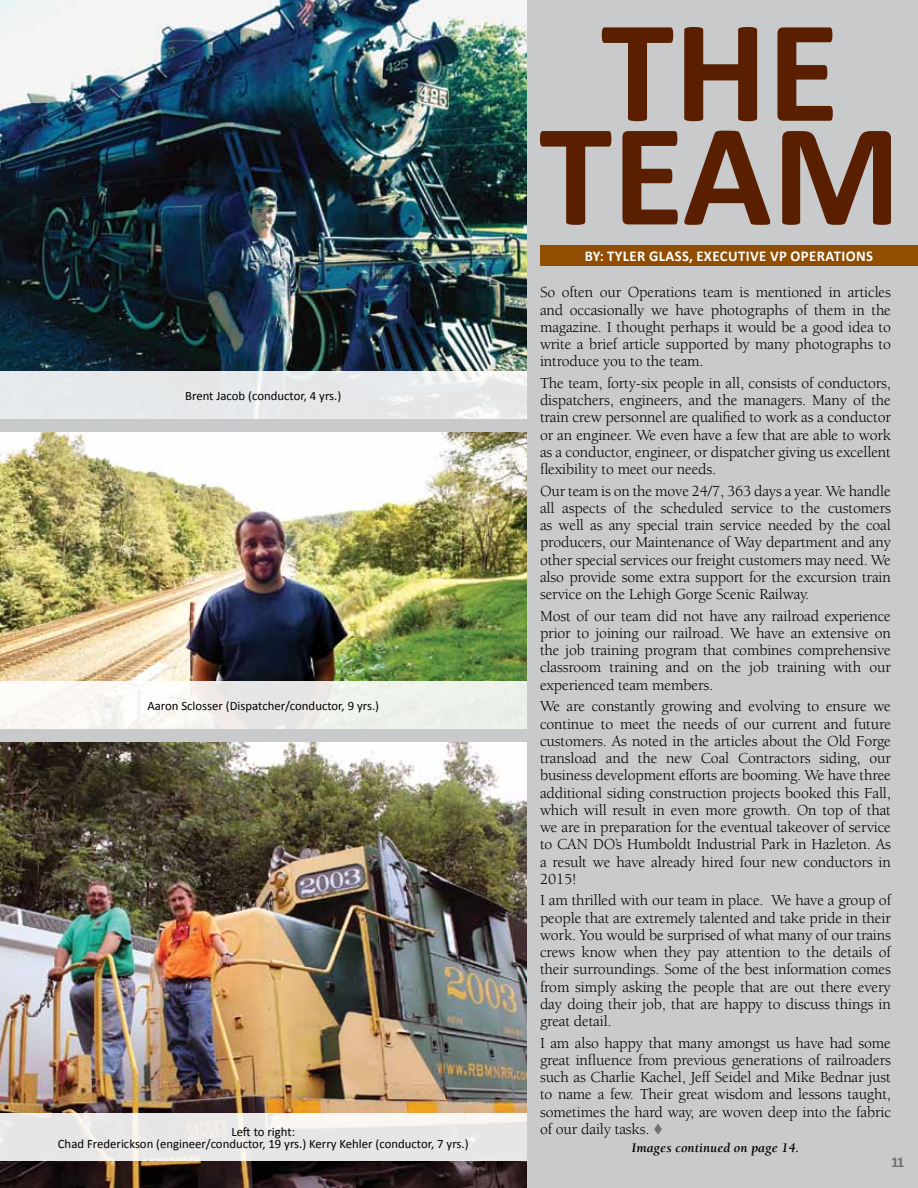
<style>
.page{position:relative;width:918px;height:1188px;background:#c9cacc}
.page>*{position:absolute;margin:0;border:0;box-sizing:border-box;transform-origin:0 0}
.t1{font:15.75px/17.2px "Berkeley";letter-spacing:-.01em;color:#000;text-align:justify}
.t2{font:700 15px "Calibri";letter-spacing:.03em;color:#fff}
.t3{font:700 15px "Calibri";color:#717073}
.t4{font:italic 700 13.5px "Berkeley";letter-spacing:.01em;color:#000}
.t5{font:12.75px/12px "Calibri";color:#000;text-align:center}
.s1{color:#717073}
</style>
<div class="page">
<svg style="left:540px;top:131px;width:351px;height:94px"></svg>
<svg style="left:602px;top:27px;width:231px;height:94px"></svg>
<div style="left:540px;top:245px;width:378px;height:20px;background:#914e03"></div>
<img style="left:0;top:742px;width:526px;height:446px">
<img style="left:0;top:432px;width:526px;height:250px">
<img style="left:0;top:0;width:526px;height:371px">
<div style="left:0;top:1114px;width:526px;height:47px;background:linear-gradient(to bottom,#f0edeb,#e4e4e4)"></div>
<div style="left:0;top:371px;width:526px;height:47px;background:#e6e9eb"></div>
<div style="left:0;top:682px;width:526px;height:47px;background:linear-gradient(to right,#fbf7f5,#e7ede6)"></div>
<p class="t5" style="left:185px;top:389px;width:158px">Brent Jacob (conductor, 4 yrs.)</p>
<p class="t5" style="left:147px;top:699px;width:233px">Aaron Sclosser (Dispatcher/conductor, 9 yrs.)</p>
<p class="t5" style="left:58px;top:1125px;width:412px">Left to right:<br>Chad Frederickson (engineer/conductor, 19 yrs.) Kerry Kehler (conductor, 7 yrs.)</p>
<p class="t2" style="left:585px;top:246px;width:290px">BY: TYLER GLASS, EXECUTIVE VP OPERATIONS</p>
<p class="t1" style="left:540px;top:284px;width:353px">So often our Operations team is mentioned in articles and occasionally we have photographs of them in the magazine. I thought perhaps it would be a good idea to write a brief article supported by many photographs to introduce you to the team.</p>
<p class="t1" style="left:540px;top:375px;width:353px">The team, forty-six people in all, consists of conductors, dispatchers, engineers, and the managers. Many of the train crew personnel are qualified to work as a conductor or an engineer. We even have a few that are able to work as a conductor, engineer, or dispatcher giving us excellent flexibility to meet our needs.</p>
<p class="t1" style="left:540px;top:482px;width:353px">Our team is on the move 24/7, 363 days a year. We handle all aspects of the scheduled service to the customers as well as any special train service needed by the coal producers, our Maintenance of Way department and any other special services our freight customers may need. We also provide some extra support for the excursion train service on the Lehigh Gorge Scenic Railway.</p>
<p class="t1" style="left:540px;top:608px;width:353px">Most of our team did not have any railroad experience prior to joining our railroad. We have an extensive on the job training program that combines comprehensive classroom training and on the job training with our experienced team members.</p>
<p class="t1" style="left:540px;top:698px;width:353px">We are constantly growing and evolving to ensure we continue to meet the needs of our current and future customers. As noted in the articles about the Old Forge transload and the new Coal Contractors siding, our business development efforts are booming. We have three additional siding construction projects booked this Fall, which will result in even more growth. On top of that we are in preparation for the eventual takeover of service to CAN DO’s Humboldt Industrial Park in Hazleton. As a result we have already hired four new conductors in 2015!</p>
<p class="t1" style="left:540px;top:892px;width:353px">I am thrilled with our team in place. We have a group of people that are extremely talented and take pride in their work. You would be surprised of what many of our trains crews know when they pay attention to the details of their surroundings. Some of the best information comes from simply asking the people that are out there every day doing their job, that are happy to discuss things in great detail.</p>
<p class="t1" style="left:540px;top:1034px;width:353px">I am also happy that many amongst us have had some great influence from previous generations of railroaders such as Charlie Kachel, Jeff Seidel and Mike Bednar just to name a few. Their great wisdom and lessons taught, sometimes the hard way, are woven deep into the fabric of our daily tasks. <span class="s1">▼</span></p>
<p class="t4" style="left:632px;top:1141px;width:169px">Images continued on page 14.</p>
<p class="t3" style="left:891px;top:1152px;width:15px">11</p>
</div>
